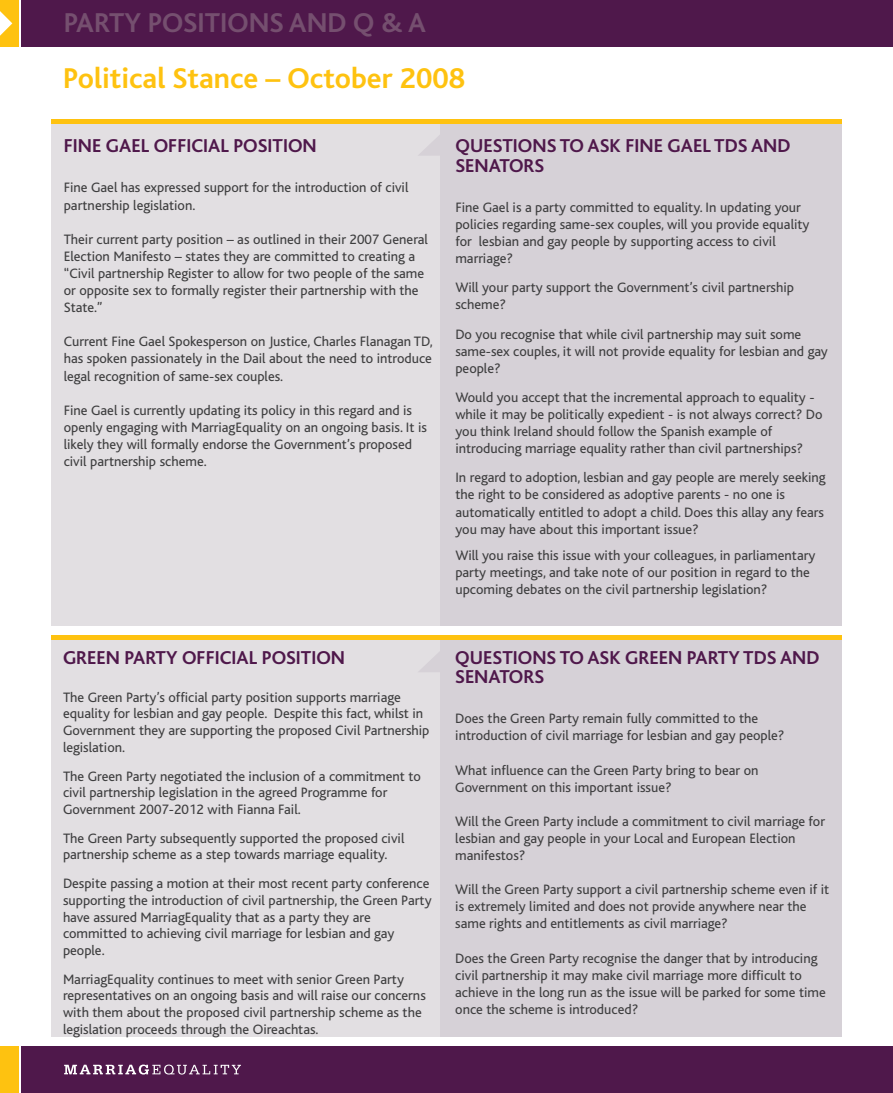
<style>
.page{position:relative;width:893px;height:1093px;background:#fff}
.page>*{position:absolute;margin:0;border:0;box-sizing:border-box;transform-origin:0 0}
.t1{font:700 30px "Bliss";color:#fec210}
.t2{font:700 28.5px "Bliss";color:#754f6f}
.t3{font:700 19.5px/19.5px "Bliss";color:#4f184b}
.t4{font:14.25px/17.1px "Bliss";color:#3e3e3f}
</style>
<div class="page">
<div style="left:51px;top:119px;width:791px;height:10px;background:#fec210"></div>
<div style="left:51px;top:124px;width:791px;height:501px;background:#e2dfe2"></div>
<div style="left:441px;top:124px;width:401px;height:501px;background:#d6d1d7"></div>
<svg style="left:419px;top:132px;width:22px;height:24px"></svg>
<div style="left:51px;top:636px;width:791px;height:10px;background:#fec210"></div>
<div style="left:51px;top:640px;width:791px;height:397px;background:#e2dfe2"></div>
<div style="left:441px;top:640px;width:401px;height:397px;background:#d6d1d7"></div>
<svg style="left:419px;top:648px;width:22px;height:24px"></svg>
<div style="left:21px;top:1046px;width:872px;height:47px;background:#4f184b"></div>
<div style="left:0;top:1046px;width:18px;height:47px;background:#fec210"></div>
<svg style="left:64px;top:1064px;width:177px;height:10px"></svg>
<div style="left:21px;top:0;width:872px;height:47px;background:#4f184b"></div>
<div style="left:0;top:0;width:18px;height:47px;background:#fec210"></div>
<svg style="left:0;top:11px;width:12px;height:25px"></svg>
<h2 class="t2" style="left:64px;top:13px;width:364px">PARTY POSITIONS AND Q &amp; A</h2>
<h1 class="t1" style="left:63px;top:68px;width:403px">Political Stance – October 2008</h1>
<h3 class="t3" style="left:64px;top:139px;width:254px">FINE GAEL OFFICIAL POSITION</h3>
<p class="t4" style="left:64px;top:181px;width:346px">Fine Gael has expressed support for the introduction of civil partnership legislation.</p>
<p class="t4" style="left:64px;top:232px;width:366px">Their current party position – as outlined in their 2007 General Election Manifesto – states they are committed to creating a “Civil partnership Register to allow for two people of the same or opposite sex to formally register their partnership with the State.”</p>
<p class="t4" style="left:64px;top:335px;width:370px;text-align:justify">Current Fine Gael Spokesperson on Justice, Charles Flanagan TD, has spoken passionately in the Dail about the need to introduce legal recognition of same-sex couples.</p>
<p class="t4" style="left:64px;top:403px;width:365px">Fine Gael is currently updating its policy in this regard and is openly engaging with MarriagEquality on an ongoing basis. It is likely they will formally endorse the Government’s proposed civil partnership scheme.</p>
<h3 class="t3" style="left:63px;top:650px;width:284px">GREEN PARTY OFFICIAL POSITION</h3>
<p class="t4" style="left:63px;top:690px;width:368px">The Green Party’s official party position supports marriage equality for lesbian and gay people. Despite this fact, whilst in Government they are supporting the proposed Civil Partnership legislation.</p>
<p class="t4" style="left:63px;top:769px;width:359px">The Green Party negotiated the inclusion of a commitment to civil partnership legislation in the agreed Programme for<br>Government 2007-2012 with Fianna Fail.</p>
<p class="t4" style="left:63px;top:831px;width:343px">The Green Party subsequently supported the proposed civil partnership scheme as a step towards marriage equality.</p>
<p class="t4" style="left:63px;top:876px;width:370px">Despite passing a motion at their most recent party conference supporting the introduction of civil partnership, the Green Party have assured MarriagEquality that as a party they are committed to achieving civil marriage for lesbian and gay people.</p>
<p class="t4" style="left:63px;top:972px;width:364px">MarriagEquality continues to meet with senior Green Party representatives on an ongoing basis and will raise our concerns with them about the proposed civil partnership scheme as the legislation proceeds through the Oireachtas.</p>
<h3 class="t3" style="left:455px;top:139px;width:337px">QUESTIONS TO ASK FINE GAEL TDS AND<br>SENATORS</h3>
<p class="t4" style="left:455px;top:200px;width:356px">Fine Gael is a party committed to equality. In updating your policies regarding same-sex couples, will you provide equality for lesbian and gay people by supporting access to civil marriage?</p>
<p class="t4" style="left:455px;top:281px;width:340px">Will your party support the Government’s civil partnership scheme?</p>
<p class="t4" style="left:455px;top:327px;width:374px">Do you recognise that while civil partnership may suit some same-sex couples, it will not provide equality for lesbian and gay people?</p>
<p class="t4" style="left:455px;top:390px;width:369px">Would you accept that the incremental approach to equality - while it may be politically expedient - is not always correct? Do you think Ireland should follow the Spanish example of introducing marriage equality rather than civil partnerships?</p>
<p class="t4" style="left:455px;top:471px;width:372px">In regard to adoption, lesbian and gay people are merely seeking the right to be considered as adoptive parents - no one is automatically entitled to adopt a child. Does this allay any fears you may have about this important issue?</p>
<p class="t4" style="left:455px;top:548px;width:361px">Will you raise this issue with your colleagues, in parliamentary party meetings, and take note of our position in regard to the upcoming debates on the civil partnership legislation?</p>
<h3 class="t3" style="left:455px;top:650px;width:366px">QUESTIONS TO ASK GREEN PARTY TDS AND<br>SENATORS</h3>
<p class="t4" style="left:455px;top:711px;width:331px">Does the Green Party remain fully committed to the introduction of civil marriage for lesbian and gay people?</p>
<p class="t4" style="left:455px;top:763px;width:305px">What influence can the Green Party bring to bear on<br>Government on this important issue?</p>
<p class="t4" style="left:455px;top:814px;width:371px">Will the Green Party include a commitment to civil marriage for lesbian and gay people in your Local and European Election manifestos?</p>
<p class="t4" style="left:455px;top:882px;width:375px">Will the Green Party support a civil partnership scheme even if it is extremely limited and does not provide anywhere near the same rights and entitlements as civil marriage?</p>
<p class="t4" style="left:455px;top:951px;width:372px">Does the Green Party recognise the danger that by introducing civil partnership it may make civil marriage more difficult to achieve in the long run as the issue will be parked for some time once the scheme is introduced?</p>
</div>
